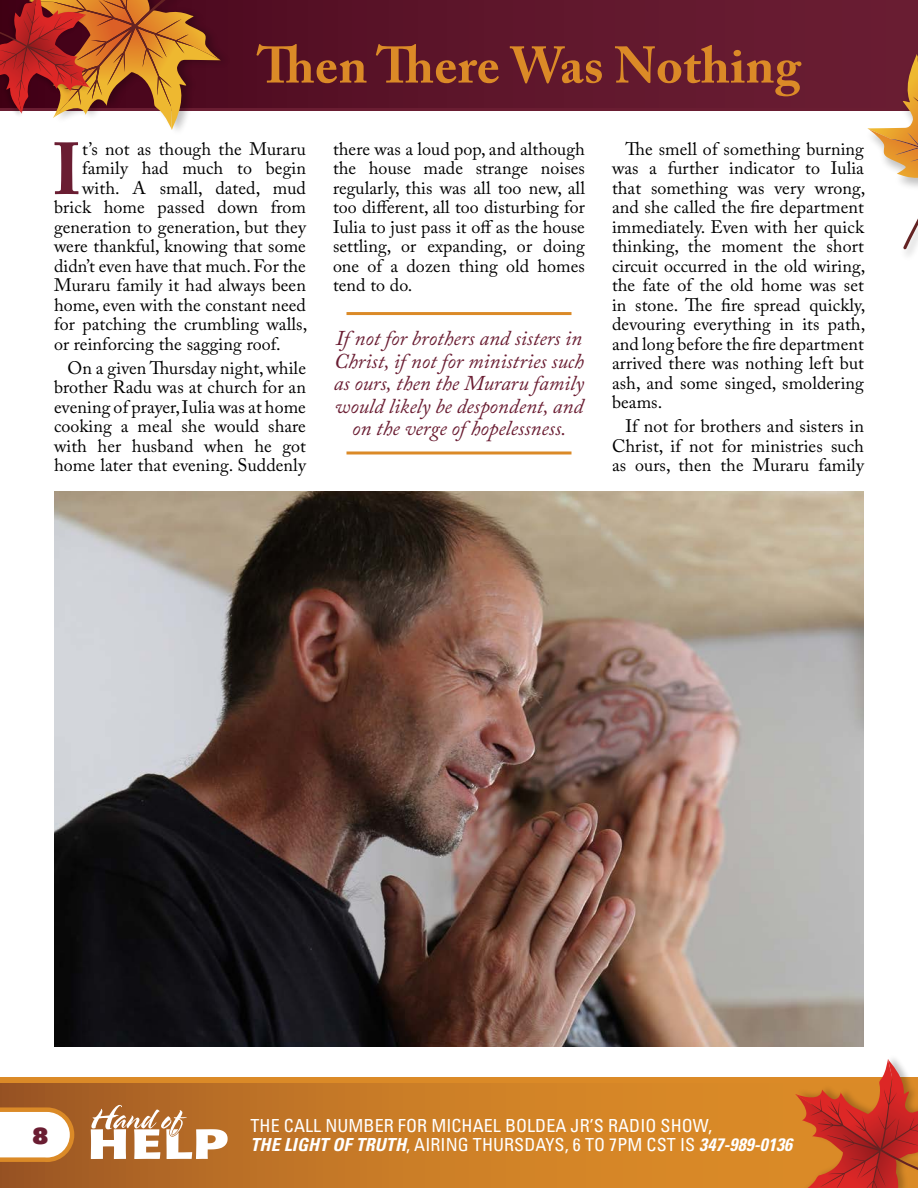
<style>
.page{position:relative;width:918px;height:1188px;background:#fff}
.page>*{position:absolute;margin:0;border:0;box-sizing:border-box;transform-origin:0 0}
.t1{font:700 72.9px "Adobe Caslon Pro";color:#6a1d32}
.t2{font:700 51px "Adobe Caslon Pro";letter-spacing:.01em;color:#db8a27}
.t3{font:900 22.5px "Univers LT";color:#6a1d32}
.t4{font:italic 21px/22.5px "Adobe Caslon Pro";color:#6a1d32;text-align:center}
.t5{font:18px/19.5px "Adobe Caslon Pro";letter-spacing:.005em;color:#000;text-align:justify}
.t6{font:condensed 18px/19.5px "Univers LT";letter-spacing:.005em;color:#fff}
.s1{font-weight:700;font-style:italic}
</style>
<div class="page">
<hr style="left:346px;top:312px;width:226px;height:3px;background:#db8a27">
<hr style="left:346px;top:451px;width:226px;height:3px;background:#db8a27">
<img style="left:54px;top:491px;width:810px;height:555px">
<svg style="left:0;top:1083px;width:759px;height:105px;background:#c77a26"></svg>
<svg style="left:0;top:1105px;width:77px;height:59px"></svg>
<div style="left:0;top:105px;width:918px;height:6px;background:#6a1d32"></div>
<div style="left:0;top:1077px;width:918px;height:6px;background:#db8a27"></div>
<svg style="left:0;top:0;width:918px;height:108px;background:#5e162b"></svg>
<svg style="left:91px;top:1105px;width:137px;height:54px"></svg>
<img style="left:845px;top:966px;width:19px;height:56px">
<img style="left:759px;top:1022px;width:105px;height:166px">
<svg style="left:795px;top:1026px;width:123px;height:162px"></svg>
<svg style="left:0;top:0;width:222px;height:130px;background:#ad6142"></svg>
<svg style="left:867px;top:54px;width:51px;height:195px"></svg>
<h2 class="t2" style="left:257px;top:35px;width:545px">Then There Was Nothing</h2>
<h1 class="t1" style="left:52px;top:126px;width:32px">I</h1>
<p class="t5" style="left:82px;top:139px;width:225px">t’s not as though the Muraru</p>
<p class="t5" style="left:82px;top:159px;width:225px">family had much to begin</p>
<p class="t5" style="left:82px;top:178px;width:225px">with. A small, dated, mud</p>
<p class="t5" style="left:54px;top:198px;width:254px">brick home passed down from</p>
<p class="t5" style="left:54px;top:217px;width:253px">generation to generation, but they</p>
<p class="t5" style="left:54px;top:236px;width:253px">were thankful, knowing that some</p>
<p class="t5" style="left:54px;top:256px;width:253px">didn’t even have that much. For the</p>
<p class="t5" style="left:54px;top:275px;width:253px">Muraru family it had always been</p>
<p class="t5" style="left:54px;top:295px;width:254px">home, even with the constant need</p>
<p class="t5" style="left:54px;top:314px;width:255px">for patching the crumbling walls,</p>
<p class="t5" style="left:54px;top:334px;width:228px">or reinforcing the sagging roof.</p>
<p class="t5" style="left:54px;top:358px;width:254px;text-indent:14px">On a given Thursday night, while brother Radu was at church for an evening of prayer, Iulia was at home cooking a meal she would share with her husband when he got home later that evening. Suddenly</p>
<p class="t5" style="left:333px;top:139px;width:254px">there was a loud pop, and although the house made strange noises regularly, this was all too new, all too different, all too disturbing for Iulia to just pass it off as the house settling, or expanding, or doing one of a dozen thing old homes tend to do.</p>
<p class="t4" style="left:334px;top:327px;width:252px">If not for brothers and sisters in<br>Christ, if not for ministries such as ours, then the Muraru family would likely be despondent, and on the verge of hopelessness.</p>
<p class="t5" style="left:612px;top:139px;width:255px;text-indent:14px">The smell of something burning was a further indicator to Iulia that something was very wrong, and she called the fire department immediately. Even with her quick thinking, the moment the short circuit occurred in the old wiring, the fate of the old home was set in stone. The fire spread quickly, devouring everything in its path, and long before the fire department arrived there was nothing left but ash, and some singed, smoldering beams.</p>
<p class="t5" style="left:612px;top:416px;width:254px;text-indent:14px">If not for brothers and sisters in Christ, if not for ministries such as ours, then the Muraru family</p>
<p class="t3" style="left:33px;top:1121px;width:17px">8</p>
<p class="t6" style="left:251px;top:1115px;width:543px">THE CALL NUMBER FOR MICHAEL BOLDEA JR’S RADIO SHOW,<br><span class="s1">THE LIGHT OF TRUTH</span>, AIRING THURSDAYS, 6 TO 7PM CST IS <span class="s1">347-989-0136</span></p>
</div>
